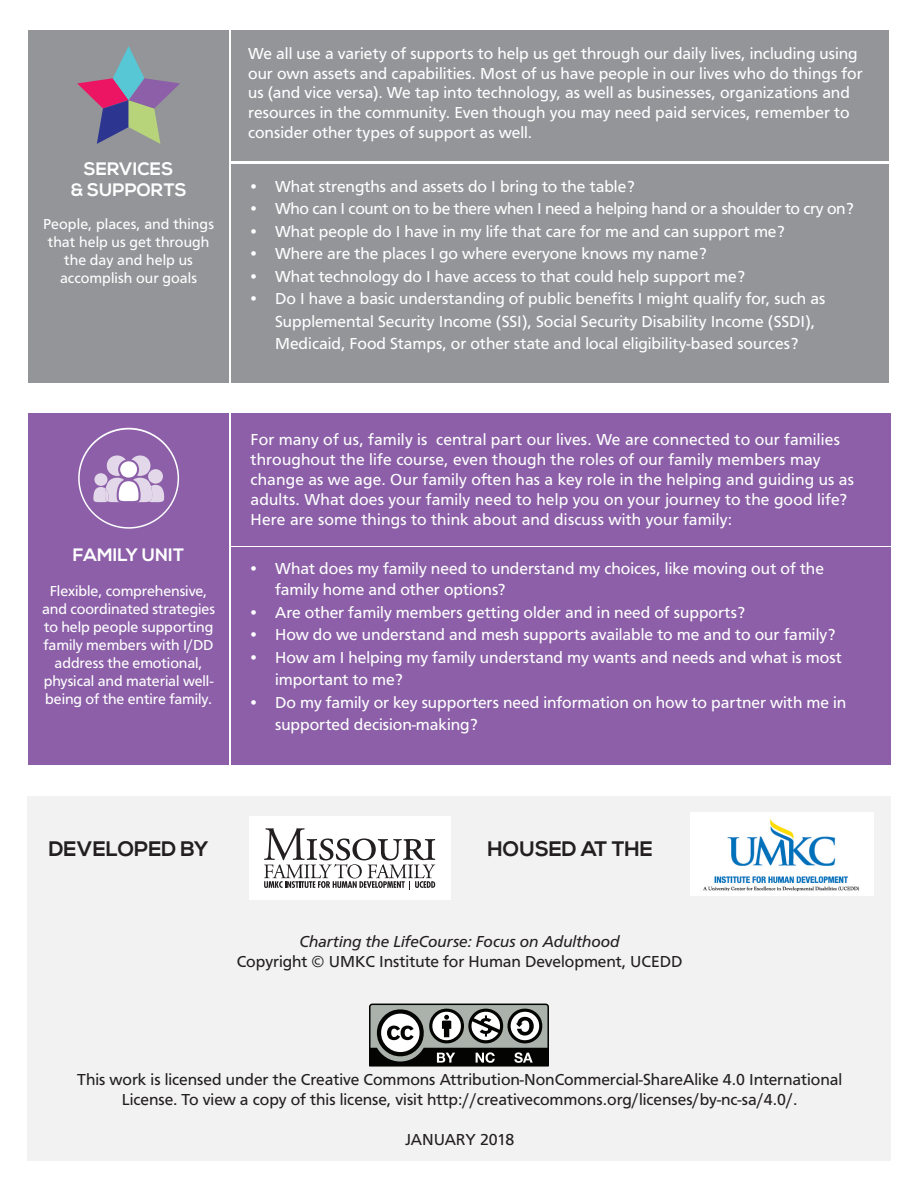
<style>
.page{position:relative;width:918px;height:1188px;background:#fff}
.page>*{position:absolute;margin:0;border:0;box-sizing:border-box;transform-origin:0 0}
.t1{font:700 21px "Nexa";color:#231f20}
.t2{font:700 18px "Nexa";color:#fff}
.t3{font:16.5px/19.8px "Carto Gothic Std";color:#fff}
.t4{font:16.5px/19.8px "Carto Gothic Std";color:#231f20;text-align:center}
.t5{font:16.5px "Carto Gothic Std";letter-spacing:-.02em;color:#fff}
.t6{font:italic 16.5px "Carto Gothic Std";color:#231f20}
.t7{font:15px/18px "Carto Gothic Std";color:#fff;text-align:center}
</style>
<div class="page">
<div style="left:231px;top:30px;width:658px;height:131px;background:#939598"></div>
<div style="left:28px;top:30px;width:201px;height:353px;background:#939598"></div>
<div style="left:27px;top:796px;width:864px;height:365px;background:#f2f2f2"></div>
<div style="left:690px;top:812px;width:184px;height:84px;background:#fff"></div>
<div style="left:249px;top:816px;width:202px;height:84px;background:#fff"></div>
<svg style="left:264px;top:828px;width:171px;height:62px"></svg>
<img style="left:703px;top:818px;width:157px;height:74px">
<div style="left:231px;top:548px;width:660px;height:217px;background:#8c5fa8"></div>
<div style="left:231px;top:164px;width:658px;height:219px;background:#939598"></div>
<svg style="left:77px;top:46px;width:103px;height:98px"></svg>
<div style="left:28px;top:413px;width:201px;height:352px;background:#8c5fa8"></div>
<div style="left:78px;top:428px;width:101px;height:101px;border:4px solid #fff;border-radius:50%"></div>
<div style="left:80px;top:430px;width:98px;height:97px;background:#8c5fa8;border-radius:50%"></div>
<svg style="left:93px;top:455px;width:71px;height:48px"></svg>
<div style="left:231px;top:413px;width:660px;height:133px;background:#8c5fa8"></div>
<svg style="left:369px;top:1004px;width:180px;height:63px"></svg>
<p class="t2" style="left:84px;top:158px;width:91px">SERVICES</p>
<p class="t2" style="left:71px;top:180px;width:118px">&amp; SUPPORTS</p>
<p class="t7" style="left:43px;top:215px;width:172px">People, places, and things that help us get through the day and help us accomplish our goals</p>
<p class="t2" style="left:73px;top:545px;width:113px">FAMILY UNIT</p>
<p class="t7" style="left:42px;top:582px;width:174px">Flexible, comprehensive, and coordinated strategies to help people supporting family members with I/DD address the emotional, physical and material well&shy;being of the entire family.</p>
<p class="t3" style="left:248px;top:43px;width:616px">We all use a variety of supports to help us get through our daily lives, including using our own assets and capabilities. Most of us have people in our lives who do things for us (and vice versa). We tap into technology, as well as businesses, organizations and resources in the community. Even though you may need paid services, remember to consider other types of support as well.</p>
<p class="t3" style="left:248px;top:177px;width:388px">• What strengths and assets do I bring to the table?</p>
<p class="t5" style="left:248px;top:199px;width:607px">• Who can I count on to be there when I need a helping hand or a shoulder to cry on?</p>
<p class="t3" style="left:248px;top:222px;width:538px">• What people do I have in my life that care for me and can support me?</p>
<p class="t3" style="left:248px;top:244px;width:460px">• Where are the places I go where everyone knows my name?</p>
<p class="t3" style="left:248px;top:267px;width:499px">• What technology do I have access to that could help support me?</p>
<p class="t3" style="left:275px;top:288px;width:552px;line-height:22.5px;text-indent:-27px">• Do I have a basic understanding of public benefits I might qualify for, such as<br>Supplemental Security Income (SSI), Social Security Disability Income (SSDI),<br>Medicaid, Food Stamps, or other state and local eligibility-based sources?</p>
<p class="t3" style="left:251px;top:430px;width:605px">For many of us, family is central part our lives. We are connected to our families throughout the life course, even though the roles of our family members may change as we age. Our family often has a key role in the helping and guiding us as adults. What does your family need to help you on your journey to the good life?<br>Here are some things to think about and discuss with your family:</p>
<p class="t3" style="left:275px;top:558px;width:550px;line-height:21px;text-indent:-27px">• What does my family need to understand my choices, like moving out of the family home and other options?</p>
<p class="t3" style="left:248px;top:602px;width:499px">• Are other family members getting older and in need of supports?</p>
<p class="t3" style="left:248px;top:625px;width:589px">• How do we understand and mesh supports available to me and to our family?</p>
<p class="t3" style="left:275px;top:646px;width:568px;line-height:22.5px;text-indent:-27px">• How am I helping my family understand my wants and needs and what is most important to me?</p>
<p class="t3" style="left:275px;top:691px;width:573px;line-height:22.5px;text-indent:-27px">• Do my family or key supporters need information on how to partner with me in supported decision-making?</p>
<p class="t1" style="left:49px;top:837px;width:161px">DEVELOPED BY</p>
<p class="t1" style="left:488px;top:837px;width:167px">HOUSED AT THE</p>
<p class="t6" style="left:300px;top:932px;width:322px">Charting the LifeCourse: Focus on Adulthood</p>
<p class="t4" style="left:237px;top:951px;width:447px">Copyright © UMKC Institute for Human Development, UCEDD</p>
<p class="t4" style="left:77px;top:1070px;width:766px">This work is licensed under the Creative Commons Attribution-NonCommercial-ShareAlike 4.0 International<br>License. To view a copy of this license, visit http://creativecommons.org/licenses/by-nc-sa/4.0/.</p>
<p class="t4" style="left:405px;top:1129px;width:110px">JANUARY 2018</p>
</div>
